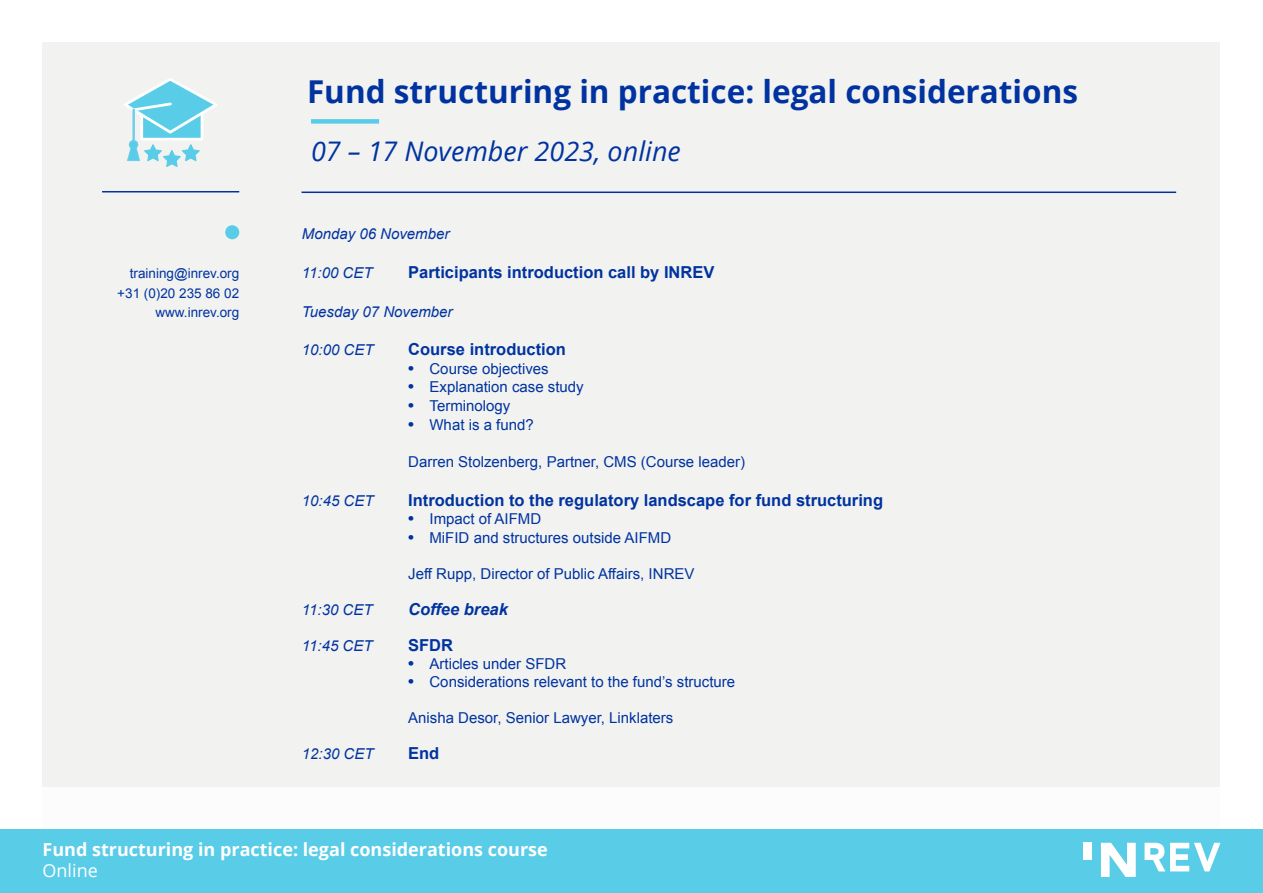
<style>
.page{position:relative;width:1263px;height:893px;background:#fff}
.page>*{position:absolute;margin:0;border:0;box-sizing:border-box;transform-origin:0 0}
.t1{font:700 31.5px "Open Sans";color:#0033a0}
.t2{font:italic 27px "Open Sans";color:#0033a0}
.t3{font:700 18px "Open Sans";color:#fff}
.t4{font:18px "Open Sans";color:#fff}
.t5{font:700 16.5px "Arial";color:#0033a0}
.t6{font:italic 700 16.5px "Arial";color:#0033a0}
.t7{font:15px "Arial";color:#0033a0}
.t8{font:italic 15px "Arial";color:#0033a0}
.t9{font:13.5px "Arial";color:#0033a0}
.s1{font-weight:700;font-size:16.5px}
</style>
<div class="page">
<div style="left:43px;top:43px;width:1177px;height:744px;background:#f2f2f1"></div>
<div style="left:0;top:829px;width:1263px;height:64px;background:#59cce8"></div>
<div style="left:311px;top:119px;width:68px;height:5px;background:#59cce8"></div>
<hr style="left:102px;top:191px;width:137px;height:1px;background:#0033a0">
<div style="left:225px;top:225px;width:14px;height:14px;background:#59cce8;border-radius:50%"></div>
<hr style="left:301px;top:192px;width:875px;height:1px;background:#0033a0">
<div style="left:1083px;top:843px;width:9px;height:17px;background:#fff"></div>
<svg style="left:1101px;top:843px;width:35px;height:34px"></svg>
<svg style="left:1144px;top:843px;width:76px;height:28px"></svg>
<svg style="left:124px;top:78px;width:93px;height:89px"></svg>
<hr style="left:132px;top:109px;width:3px;height:32px;background:#6bcfeb">
<p class="t9" style="left:130px;top:265px;width:111px">training@inrev.org</p>
<p class="t9" style="left:117px;top:284px;width:123px">+31 (0)20 235 86 02</p>
<p class="t9" style="left:155px;top:304px;width:85px">www.inrev.org</p>
<p class="t1" style="left:307px;top:69px;width:772px">Fund structuring in practice: legal considerations</p>
<p class="t2" style="left:311px;top:133px;width:371px">07 – 17 November 2023, online</p>
<p class="t8" style="left:302px;top:224px;width:149px">Monday 06 November</p>
<p class="t8" style="left:302px;top:263px;width:72px">11:00 CET</p>
<p class="t5" style="left:408px;top:262px;width:308px">Participants introduction call by INREV</p>
<p class="t8" style="left:302px;top:302px;width:152px">Tuesday 07 November</p>
<p class="t8" style="left:302px;top:340px;width:73px">10:00 CET</p>
<p class="t5" style="left:408px;top:338px;width:159px">Course introduction</p>
<p class="t7" style="left:408px;top:358px;width:142px"><span class="s1">•</span> Course objectives</p>
<p class="t7" style="left:408px;top:377px;width:177px"><span class="s1">•</span> Explanation case study</p>
<p class="t7" style="left:408px;top:396px;width:104px"><span class="s1">•</span> Terminology</p>
<p class="t7" style="left:408px;top:415px;width:127px"><span class="s1">•</span> What is a fund?</p>
<p class="t7" style="left:408px;top:452px;width:338px">Darren Stolzenberg, Partner, CMS (Course leader)</p>
<p class="t8" style="left:302px;top:491px;width:73px">10:45 CET</p>
<p class="t5" style="left:408px;top:489px;width:476px">Introduction to the regulatory landscape for fund structuring</p>
<p class="t7" style="left:408px;top:509px;width:134px"><span class="s1">•</span> Impact of AIFMD</p>
<p class="t7" style="left:408px;top:528px;width:265px"><span class="s1">•</span> MiFID and structures outside AIFMD</p>
<p class="t7" style="left:408px;top:564px;width:288px">Jeff Rupp, Director of Public Affairs, INREV</p>
<p class="t8" style="left:302px;top:600px;width:72px">11:30 CET</p>
<p class="t6" style="left:408px;top:599px;width:101px">Coffee break</p>
<p class="t8" style="left:302px;top:636px;width:72px">11:45 CET</p>
<p class="t5" style="left:408px;top:634px;width:46px">SFDR</p>
<p class="t7" style="left:408px;top:654px;width:159px"><span class="s1">•</span> Articles under SFDR</p>
<p class="t7" style="left:408px;top:672px;width:328px"><span class="s1">•</span> Considerations relevant to the fund’s structure</p>
<p class="t7" style="left:408px;top:708px;width:267px">Anisha Desor, Senior Lawyer, Linklaters</p>
<p class="t8" style="left:302px;top:744px;width:73px">12:30 CET</p>
<p class="t5" style="left:408px;top:742px;width:33px">End</p>
<p class="t3" style="left:43px;top:836px;width:507px">Fund structuring in practice: legal considerations course</p>
<p class="t4" style="left:43px;top:858px;width:57px">Online</p>
</div>
